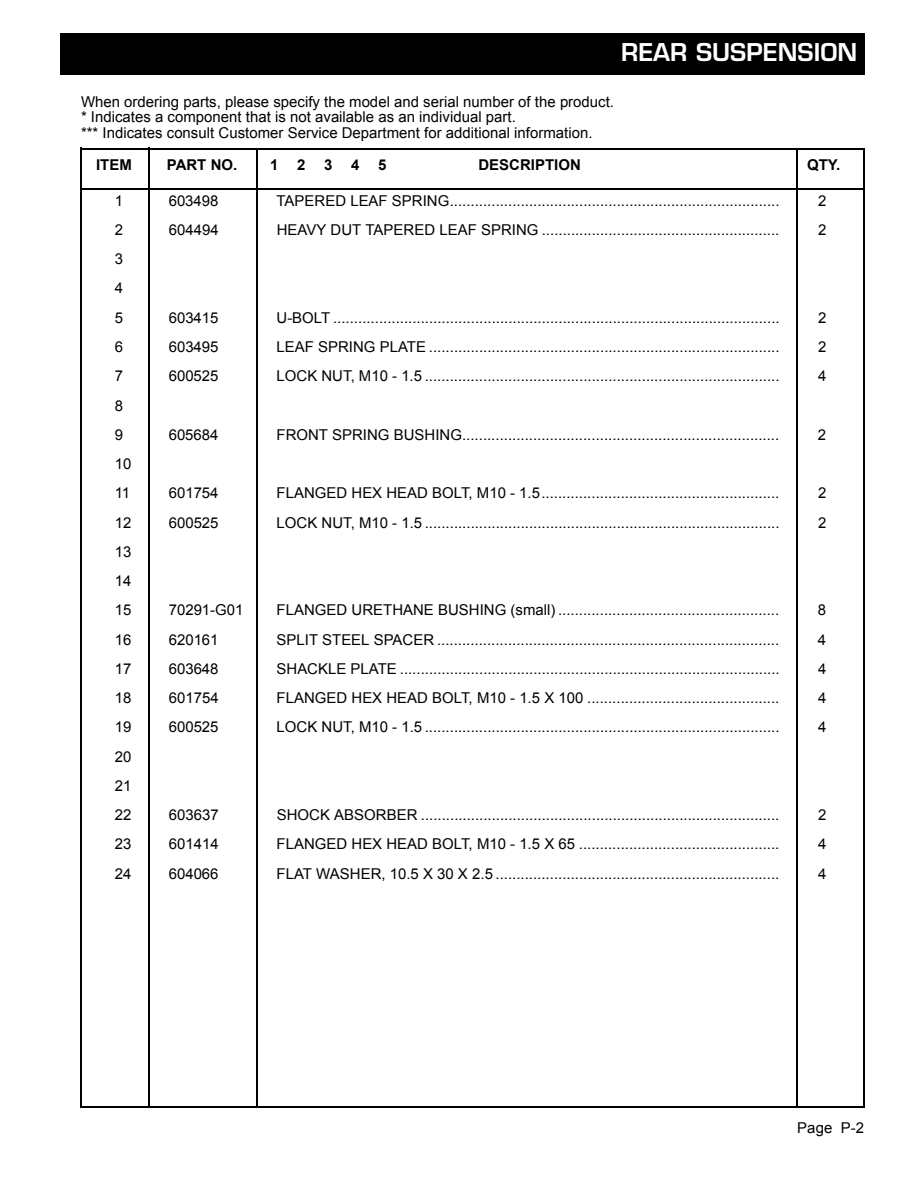
<style>
.page{position:relative;width:918px;height:1188px;background:#fff}
.page>*{position:absolute;margin:0;border:0;box-sizing:border-box;transform-origin:0 0}
.t1{font:600 24px "Eurostile";color:#fff}
.t2{font:15px/29.2px "Arial";color:#000}
.t3{font:700 15px "Arial";color:#000}
</style>
<div class="page">
<hr style="left:81px;top:188px;width:784px;height:2px;background:#000">
<hr style="left:81px;top:148px;width:784px;height:1px;background:#000">
<hr style="left:863px;top:148px;width:2px;height:960px;background:#000">
<hr style="left:80px;top:1106px;width:784px;height:2px;background:#000">
<hr style="left:80px;top:148px;width:2px;height:959px;background:#000">
<hr style="left:148px;top:148px;width:1px;height:960px;background:#000">
<hr style="left:256px;top:148px;width:1px;height:960px;background:#000">
<hr style="left:796px;top:148px;width:2px;height:960px;background:#000">
<div style="left:61px;top:34px;width:803px;height:40px;background:#000"></div>
<hr style="left:61px;top:33px;width:804px;height:2px;background:#000">
<hr style="left:863px;top:34px;width:2px;height:41px;background:#000">
<hr style="left:60px;top:74px;width:804px;height:1px;background:#000">
<hr style="left:60px;top:33px;width:2px;height:41px;background:#000">
<h1 class="t1" style="left:621px;top:43px;width:238px">REAR SUSPENSION</h1>
<p class="t2" style="left:81px;top:94px;width:535px;line-height:15.8px">When ordering parts, please specify the model and serial number of the product. * Indicates a component that is not available as an individual part.<br>*** Indicates consult Customer Service Department for additional information.</p>
<p class="t3" style="left:96px;top:156px;width:37px">ITEM</p>
<p class="t3" style="left:167px;top:156px;width:72px">PART NO.</p>
<p class="t3" style="left:270px;top:156px;width:10px">1</p>
<p class="t3" style="left:297px;top:156px;width:10px">2</p>
<p class="t3" style="left:324px;top:156px;width:10px">3</p>
<p class="t3" style="left:351px;top:156px;width:10px">4</p>
<p class="t3" style="left:378px;top:156px;width:10px">5</p>
<p class="t3" style="left:478px;top:156px;width:104px">DESCRIPTION</p>
<p class="t3" style="left:807px;top:156px;width:35px">QTY.</p>
<p class="t2" style="left:115px;top:186px;width:10px">1</p>
<p class="t2" style="left:169px;top:186px;width:51px">603498</p>
<p class="t2" style="left:277px;top:186px;width:505px">TAPERED LEAF SPRING...............................................................................</p>
<p class="t2" style="left:818px;top:186px;width:10px">2</p>
<p class="t2" style="left:115px;top:215px;width:10px">2</p>
<p class="t2" style="left:169px;top:215px;width:51px">604494</p>
<p class="t2" style="left:277px;top:215px;width:504px">HEAVY DUT TAPERED LEAF SPRING .........................................................</p>
<p class="t2" style="left:818px;top:215px;width:10px">2</p>
<p class="t2" style="left:115px;top:244px;width:10px;text-align:justify">3<br>4<br>5</p>
<p class="t2" style="left:169px;top:303px;width:51px">603415</p>
<p class="t2" style="left:277px;top:303px;width:505px">U-BOLT ...........................................................................................................</p>
<p class="t2" style="left:818px;top:303px;width:10px">2</p>
<p class="t2" style="left:115px;top:332px;width:10px">6</p>
<p class="t2" style="left:169px;top:332px;width:51px">603495</p>
<p class="t2" style="left:277px;top:332px;width:505px">LEAF SPRING PLATE ....................................................................................</p>
<p class="t2" style="left:818px;top:332px;width:10px">2</p>
<p class="t2" style="left:115px;top:361px;width:10px">7</p>
<p class="t2" style="left:169px;top:361px;width:51px">600525</p>
<p class="t2" style="left:277px;top:361px;width:504px">LOCK NUT, M10 - 1.5 .....................................................................................</p>
<p class="t2" style="left:818px;top:361px;width:10px">4</p>
<p class="t2" style="left:115px;top:391px;width:10px">8<br>9</p>
<p class="t2" style="left:169px;top:420px;width:51px">605684</p>
<p class="t2" style="left:277px;top:420px;width:504px">FRONT SPRING BUSHING............................................................................</p>
<p class="t2" style="left:818px;top:420px;width:10px">2</p>
<p class="t2" style="left:115px;top:449px;width:18px">10<br>11</p>
<p class="t2" style="left:169px;top:478px;width:51px">601754</p>
<p class="t2" style="left:277px;top:478px;width:504px">FLANGED HEX HEAD BOLT, M10 - 1.5.........................................................</p>
<p class="t2" style="left:818px;top:478px;width:10px">2</p>
<p class="t2" style="left:115px;top:508px;width:18px">12</p>
<p class="t2" style="left:169px;top:508px;width:51px">600525</p>
<p class="t2" style="left:277px;top:508px;width:504px">LOCK NUT, M10 - 1.5 .....................................................................................</p>
<p class="t2" style="left:818px;top:508px;width:10px">2</p>
<p class="t2" style="left:115px;top:537px;width:18px;text-align:justify">13<br>14<br>15</p>
<p class="t2" style="left:169px;top:595px;width:76px">70291-G01</p>
<p class="t2" style="left:277px;top:595px;width:504px">FLANGED URETHANE BUSHING (small) .....................................................</p>
<p class="t2" style="left:818px;top:595px;width:10px">8</p>
<p class="t2" style="left:115px;top:625px;width:18px">16</p>
<p class="t2" style="left:169px;top:625px;width:51px">620161</p>
<p class="t2" style="left:277px;top:625px;width:504px">SPLIT STEEL SPACER ..................................................................................</p>
<p class="t2" style="left:818px;top:625px;width:10px">4</p>
<p class="t2" style="left:115px;top:654px;width:18px">17</p>
<p class="t2" style="left:169px;top:654px;width:51px">603648</p>
<p class="t2" style="left:277px;top:654px;width:505px">SHACKLE PLATE ...........................................................................................</p>
<p class="t2" style="left:818px;top:654px;width:10px">4</p>
<p class="t2" style="left:115px;top:683px;width:18px">18</p>
<p class="t2" style="left:169px;top:683px;width:51px">601754</p>
<p class="t2" style="left:277px;top:683px;width:504px">FLANGED HEX HEAD BOLT, M10 - 1.5 X 100 ..............................................</p>
<p class="t2" style="left:818px;top:683px;width:10px">4</p>
<p class="t2" style="left:115px;top:712px;width:18px">19</p>
<p class="t2" style="left:169px;top:712px;width:51px">600525</p>
<p class="t2" style="left:277px;top:712px;width:504px">LOCK NUT, M10 - 1.5 .....................................................................................</p>
<p class="t2" style="left:818px;top:712px;width:10px">4</p>
<p class="t2" style="left:115px;top:742px;width:18px;text-align:justify">20<br>21<br>22</p>
<p class="t2" style="left:169px;top:800px;width:51px">603637</p>
<p class="t2" style="left:277px;top:800px;width:504px">SHOCK ABSORBER ......................................................................................</p>
<p class="t2" style="left:818px;top:800px;width:10px">2</p>
<p class="t2" style="left:115px;top:829px;width:18px">23</p>
<p class="t2" style="left:169px;top:829px;width:51px">601414</p>
<p class="t2" style="left:277px;top:829px;width:504px">FLANGED HEX HEAD BOLT, M10 - 1.5 X 65 ................................................</p>
<p class="t2" style="left:818px;top:829px;width:10px">4</p>
<p class="t2" style="left:115px;top:859px;width:18px">24</p>
<p class="t2" style="left:169px;top:859px;width:51px">604066</p>
<p class="t2" style="left:277px;top:859px;width:504px">FLAT WASHER, 10.5 X 30 X 2.5 ....................................................................</p>
<p class="t2" style="left:818px;top:859px;width:10px">4</p>
<p class="t2" style="left:797px;top:1113px;width:68px">Page P-2</p>
</div>
